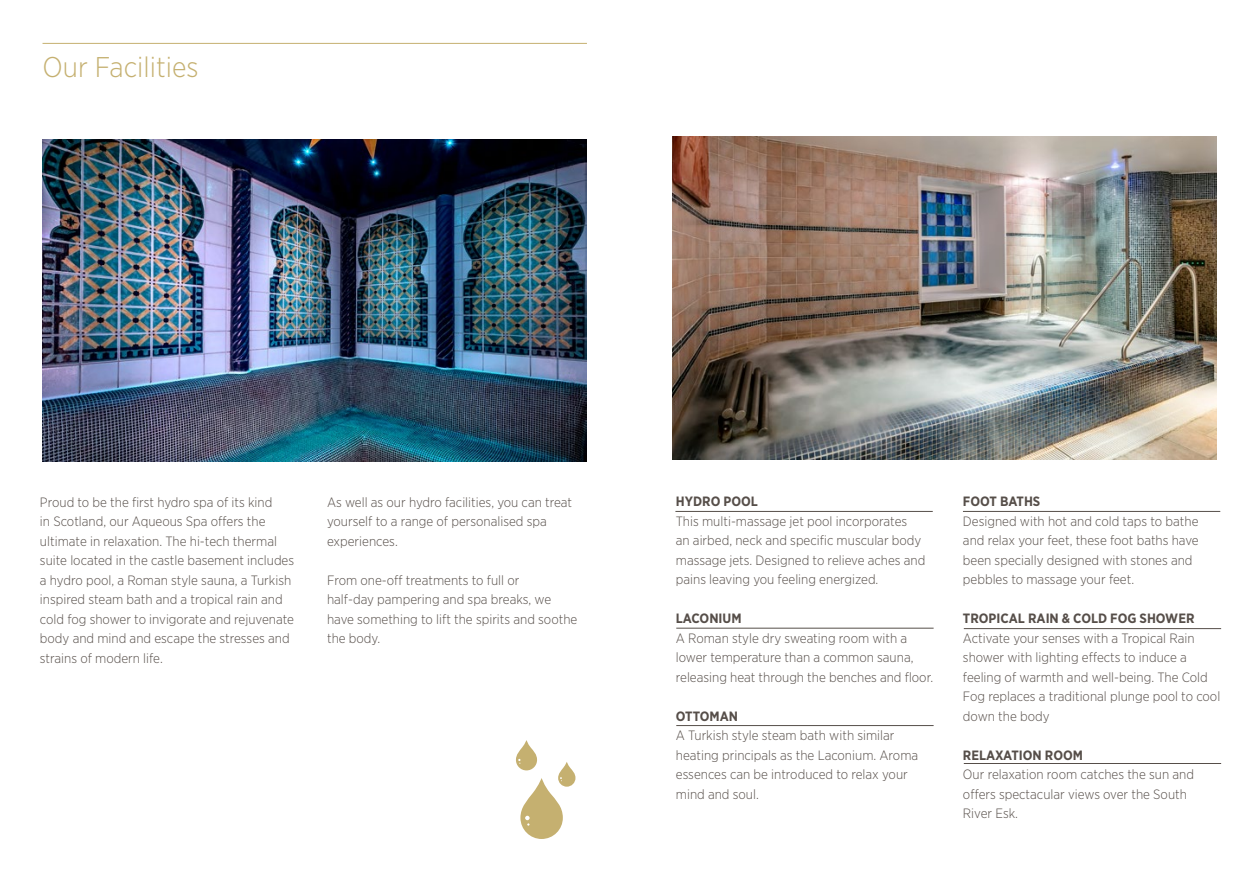
<style>
.page{position:relative;width:1259px;height:893px;background:#fff}
.page>*{position:absolute;margin:0;border:0;box-sizing:border-box;transform-origin:0 0}
.t1{font:300 28.5px "Gotham Narrow";color:#c5b070}
.t2{font:300 13.5px/19.5px "Gotham Narrow";color:#564e49}
.t3{font:700 13.5px "Gotham Narrow";color:#564e49}
</style>
<div class="page">
<svg style="left:516px;top:740px;width:59px;height:99px"></svg>
<img style="left:43px;top:139px;width:544px;height:323px">
<hr style="left:43px;top:43px;width:544px;height:1px;background:#c5b070">
<hr style="left:675px;top:511px;width:257px;height:1px;background:#564e49">
<hr style="left:676px;top:628px;width:257px;height:1px;background:#564e49">
<hr style="left:676px;top:725px;width:257px;height:1px;background:#564e49">
<hr style="left:963px;top:511px;width:257px;height:1px;background:#564e49">
<hr style="left:963px;top:628px;width:258px;height:1px;background:#564e49">
<hr style="left:963px;top:763px;width:258px;height:1px;background:#564e49">
<img style="left:672px;top:137px;width:544px;height:323px">
<h1 class="t1" style="left:43px;top:49px;width:157px">Our Facilities</h1>
<p class="t2" style="left:40px;top:492px;width:256px">Proud to be the first hydro spa of its kind<br>in Scotland, our Aqueous Spa offers the ultimate in relaxation. The hi-tech thermal suite located in the castle basement includes a hydro pool, a Roman style sauna, a Turkish inspired steam bath and a tropical rain and cold fog shower to invigorate and rejuvenate body and mind and escape the stresses and strains of modern life.</p>
<p class="t2" style="left:327px;top:492px;width:247px">As well as our hydro facilities, you can treat yourself to a range of personalised spa experiences.</p>
<p class="t2" style="left:327px;top:570px;width:252px">From one-off treatments to full or<br>half-day pampering and spa breaks, we have something to lift the spirits and soothe the body.</p>
<p class="t3" style="left:676px;top:493px;width:84px">HYDRO POOL</p>
<p class="t2" style="left:676px;top:511px;width:251px">This multi-massage jet pool incorporates<br>an airbed, neck and specific muscular body massage jets. Designed to relieve aches and pains leaving you feeling energized.</p>
<p class="t3" style="left:676px;top:610px;width:67px">LACONIUM</p>
<p class="t2" style="left:676px;top:628px;width:259px">A Roman style dry sweating room with a lower temperature than a common sauna, releasing heat through the benches and floor.</p>
<p class="t3" style="left:676px;top:707px;width:64px">OTTOMAN</p>
<p class="t2" style="left:676px;top:725px;width:244px">A Turkish style steam bath with similar heating principals as the Laconium. Aroma essences can be introduced to relax your mind and soul.</p>
<p class="t3" style="left:963px;top:493px;width:79px">FOOT BATHS</p>
<p class="t2" style="left:963px;top:511px;width:237px">Designed with hot and cold taps to bathe and relax your feet, these foot baths have been specially designed with stones and pebbles to massage your feet.</p>
<p class="t3" style="left:963px;top:610px;width:233px">TROPICAL RAIN &amp; COLD FOG SHOWER</p>
<p class="t2" style="left:963px;top:628px;width:259px">Activate your senses with a Tropical Rain shower with lighting effects to induce a feeling of warmth and well-being. The Cold Fog replaces a traditional plunge pool to cool down the body</p>
<p class="t3" style="left:963px;top:746px;width:122px">RELAXATION ROOM</p>
<p class="t2" style="left:963px;top:764px;width:233px">Our relaxation room catches the sun and offers spectacular views over the South<br>River Esk.</p>
</div>
